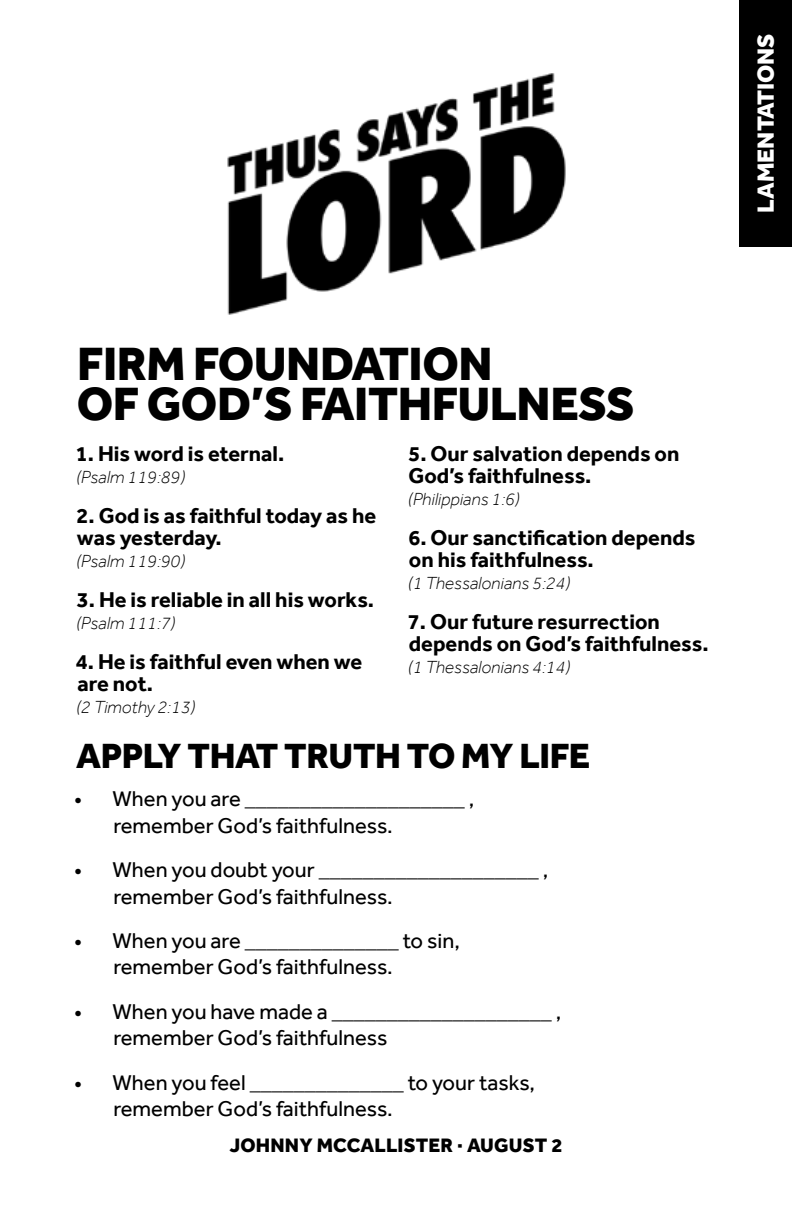
<style>
.page{position:relative;width:792px;height:1224px;background:#fff}
.page>*{position:absolute;margin:0;border:0;box-sizing:border-box;transform-origin:0 0}
.t1{font:800 48px/40px "Effra";letter-spacing:-.01em;color:#000}
.t2{font:800 36px "Effra";letter-spacing:-.01em;color:#000}
.t3{font:800 24px "Effra";color:#fff}
.t4{font:22px/26.4px "Effra";color:#000}
.t5{font:700 22px/22px "Effra";color:#000}
.t6{font:800 20px "Effra";letter-spacing:.01em;color:#000}
.t7{font:italic 300 18px "Effra";color:#000}
</style>
<div class="page">
<img style="left:227px;top:0;width:565px;height:315px">
<p class="t3" style="left:752px;top:213px;width:181px;rotate:-90deg">LAMENTATIONS</p>
<h1 class="t1" style="left:77px;top:344px;width:559px">FIRM FOUNDATION<br>OF GOD’S FAITHFULNESS</h1>
<p class="t5" style="left:76px;top:442px;width:210px">1. His word is eternal.</p>
<p class="t7" style="left:76px;top:466px;width:111px">(Psalm 119:89)</p>
<p class="t5" style="left:77px;top:504px;width:301px">2. God is as faithful today as he was yesterday.</p>
<p class="t7" style="left:76px;top:550px;width:111px">(Psalm 119:90)</p>
<p class="t5" style="left:77px;top:588px;width:299px">3. He is reliable in all his works.</p>
<p class="t7" style="left:76px;top:612px;width:101px">(Psalm 111:7)</p>
<p class="t5" style="left:76px;top:650px;width:288px">4. He is faithful even when we are not.</p>
<p class="t7" style="left:76px;top:696px;width:121px">(2 Timothy 2:13)</p>
<p class="t5" style="left:408px;top:442px;width:273px">5. Our salvation depends on<br>God’s faithfulness.</p>
<p class="t7" style="left:408px;top:488px;width:113px">(Philippians 1:6)</p>
<p class="t5" style="left:408px;top:526px;width:289px">6. Our sanctification depends on his faithfulness.</p>
<p class="t7" style="left:408px;top:572px;width:164px">(1 Thessalonians 5:24)</p>
<p class="t5" style="left:408px;top:610px;width:302px">7. Our future resurrection depends on God’s faithfulness.</p>
<p class="t7" style="left:408px;top:656px;width:164px">(1 Thessalonians 4:14)</p>
<h2 class="t2" style="left:76px;top:735px;width:516px">APPLY THAT TRUTH TO MY LIFE</h2>
<p class="t4" style="left:113px;top:786px;width:363px;text-indent:-39px">• When you are ____________________ , remember God’s faithfulness.</p>
<p class="t4" style="left:113px;top:857px;width:436px;text-indent:-39px">• When you doubt your ____________________ , remember God’s faithfulness.</p>
<p class="t4" style="left:113px;top:927px;width:348px;text-indent:-39px">• When you are ______________ to sin, remember God’s faithfulness.</p>
<p class="t4" style="left:113px;top:998px;width:450px;text-indent:-39px">• When you have made a ____________________ , remember God’s faithfulness</p>
<p class="t4" style="left:113px;top:1069px;width:423px;text-indent:-39px">• When you feel ______________ to your tasks, remember God’s faithfulness.</p>
<p class="t6" style="left:229px;top:1133px;width:335px">JOHNNY MCCALLISTER · AUGUST 2</p>
</div>
